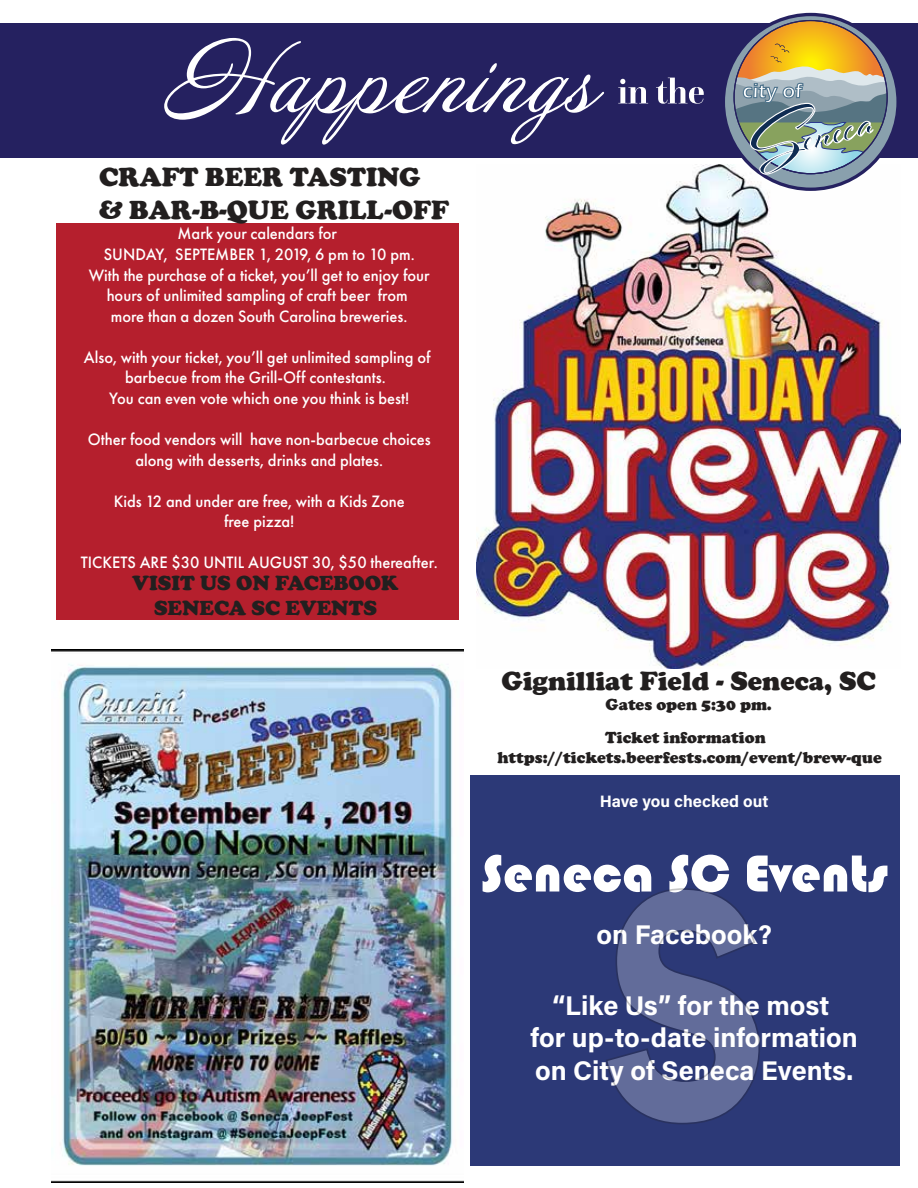
<style>
.page{position:relative;width:918px;height:1188px;background:#fff}
.page>*{position:absolute;margin:0;border:0;box-sizing:border-box;transform-origin:0 0}
.t1{font:600 341.4px "Franklin Gothic";color:#fff;scale:.82 1}
.t2{font:54px "Bauhaus 93";color:#fff}
.t3{font:700 27px/32.4px "Acumin Pro";color:#fff;text-align:center}
.t4{font:900 27px/32.4px "Cooper";color:#221f1f}
.t5{font:900 21px/25.2px "Cooper";color:#221f1f;text-align:center}
.t6{font:500 17.1px/20.5px "Futura PT";color:#fff;text-align:center;scale:.96 1}
.t7{font:900 16.5px/19.8px "Cooper";color:#221f1f;text-align:center}
.t8{font:700 16.5px "Acumin Pro";color:#fff}
</style>
<div class="page">
<img style="left:52px;top:649px;width:411px;height:533px">
<div style="left:57px;top:223px;width:402px;height:397px;background:#b51f2d"></div>
<div style="left:0;top:23px;width:918px;height:135px;background:#252160"></div>
<svg style="left:164px;top:38px;width:440px;height:107px"></svg>
<svg style="left:618px;top:79px;width:30px;height:24px"></svg>
<svg style="left:656px;top:78px;width:48px;height:26px"></svg>
<img style="left:477px;top:164px;width:423px;height:504px">
<svg style="left:723px;top:15px;width:175px;height:174px;background:#72829b"></svg>
<svg style="left:733px;top:19px;width:155px;height:156px;background:#a09f87"></svg>
<div style="left:470px;top:776px;width:430px;height:390px;background:#2c3977"></div>
<svg style="left:606px;top:888px;width:154px;height:236px"></svg>
<h3 class="t4" style="left:99px;top:161px;width:351px">CRAFT BEER TASTING &amp; BAR-B-QUE GRILL-OFF</h3>
<p class="t6" style="left:89px;top:224px;width:357px">Mark your calendars for<br>SUNDAY, SEPTEMBER 1, 2019, 6 pm to 10 pm.<br>With the purchase of a ticket, you’ll get to enjoy four hours of unlimited sampling of craft beer from<br>more than a dozen South Carolina breweries.</p>
<p class="t6" style="left:84px;top:347px;width:363px">Also, with your ticket, you’ll get unlimited sampling of barbecue from the Grill-Off contestants.<br>You can even vote which one you think is best!</p>
<p class="t6" style="left:88px;top:429px;width:359px">Other food vendors will have non-barbecue choices along with desserts, drinks and plates.</p>
<p class="t6" style="left:114px;top:491px;width:305px">Kids 12 and under are free, with a Kids Zone free pizza!</p>
<p class="t6" style="left:81px;top:552px;width:373px">TICKETS ARE $30 UNTIL AUGUST 30, $50 thereafter.</p>
<p class="t5" style="left:132px;top:571px;width:268px">VISIT US ON FACEBOOK<br>SENECA SC EVENTS</p>
<h3 class="t4" style="left:502px;top:665px;width:376px">Gignilliat Field - Seneca, SC</h3>
<p class="t7" style="left:606px;top:695px;width:168px">Gates open 5:30 pm.</p>
<p class="t7" style="left:497px;top:728px;width:386px">Ticket information https://tickets.beerfests.com/event/brew-que</p>
<p class="t8" style="left:600px;top:790px;width:170px">Have you checked out</p>
<h2 class="t2" style="left:481px;top:843px;width:409px">Seneca SC Events</h2>
<h3 class="t3" style="left:597px;top:917px;width:177px">on Facebook?</h3>
<h1 class="t1" style="left:606px;top:796px;width:200px">S</h1>
<h3 class="t3" style="left:531px;top:988px;width:329px">“Like Us” for the most<br>for up-to-date information on City of Seneca Events.</h3>
</div>
